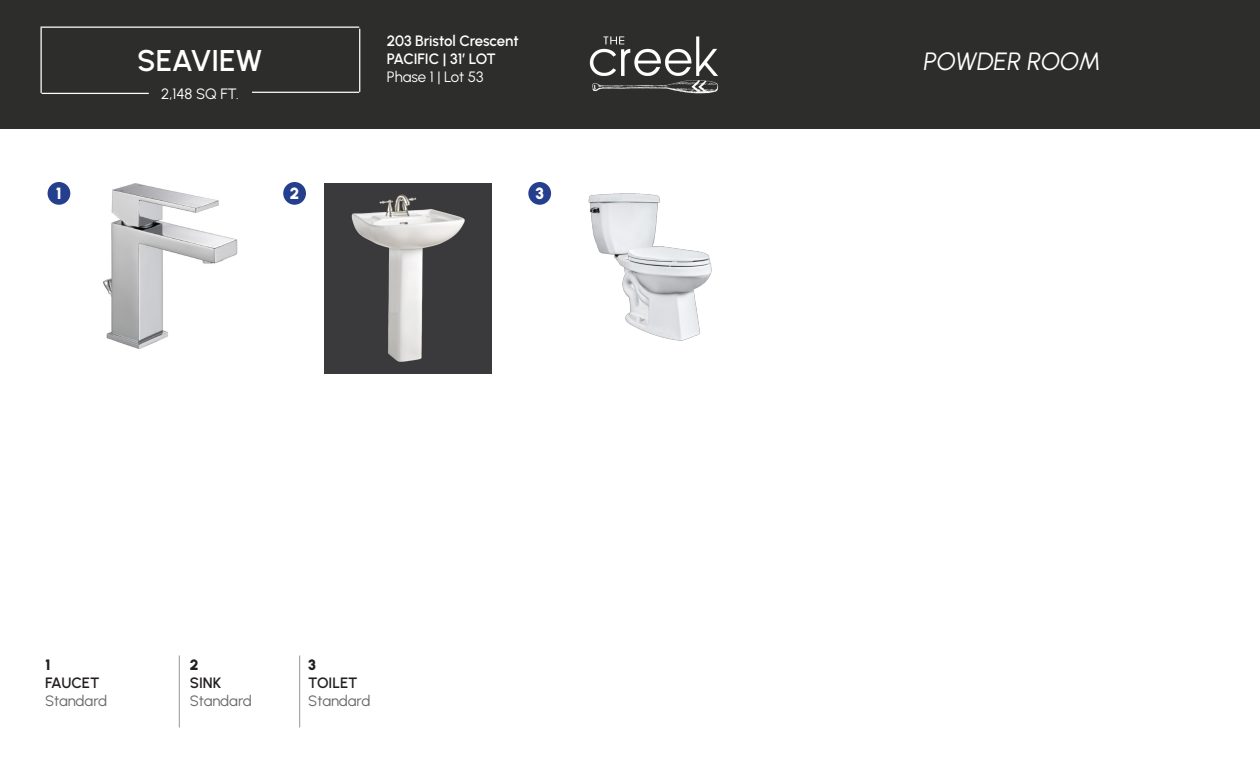
<style>
.page{position:relative;width:1260px;height:765px;background:#fff}
.page>*{position:absolute;margin:0;border:0;box-sizing:border-box;transform-origin:0 0}
.t1{font:600 30px "Urbanist";color:#fff}
.t2{font:italic 25px "Urbanist";color:#fff}
.t3{font:900 16.25px "Urbanist";color:#fff}
.t4{font:600 15px/18px "Urbanist";letter-spacing:-.01em;color:#fff}
.t5{font:15px "Urbanist";letter-spacing:-.005em;color:#67676a}
.t6{font:15px "Urbanist";color:#fff}
.t7{font:600 15px "Urbanist";color:#231f20}
.t8{font:900 15px "Urbanist";color:#231f20}
</style>
<div class="page">
<div style="left:0;top:0;width:1260px;height:129px;background:#2d2d2c"></div>
<img style="left:589px;top:36px;width:130px;height:58px">
<hr style="left:42px;top:93px;width:107px;height:1px;background:#fff">
<hr style="left:41px;top:28px;width:1px;height:65px;background:#fff">
<hr style="left:41px;top:27px;width:318px;height:1px;background:#fff">
<hr style="left:359px;top:29px;width:1px;height:63px;background:#fff">
<hr style="left:252px;top:92px;width:107px;height:1px;background:#fff">
<hr style="left:179px;top:656px;width:1px;height:72px;background:#2d272a">
<hr style="left:299px;top:656px;width:1px;height:72px;background:#2d272a">
<div style="left:48px;top:182px;width:22px;height:23px;background:#253f8e;border-radius:50%"></div>
<div style="left:283px;top:182px;width:23px;height:23px;background:#253f8e;border-radius:50%"></div>
<div style="left:528px;top:182px;width:23px;height:23px;background:#253f8e;border-radius:50%"></div>
<img style="left:588px;top:193px;width:124px;height:148px">
<img style="left:103px;top:184px;width:135px;height:164px">
<img style="left:325px;top:183px;width:167px;height:190px">
<h1 class="t1" style="left:137px;top:41px;width:127px">SEAVIEW</h1>
<p class="t6" style="left:161px;top:84px;width:79px">2,148 SQ FT.</p>
<p class="t4" style="left:387px;top:31px;width:133px">203 Bristol Crescent<br>PACIFIC | 31’ LOT</p>
<p class="t6" style="left:387px;top:67px;width:98px">Phase 1 | Lot 53</p>
<p class="t3" style="left:56px;top:182px;width:7px">1</p>
<p class="t3" style="left:290px;top:182px;width:11px">2</p>
<p class="t3" style="left:535px;top:182px;width:10px">3</p>
<p class="t8" style="left:45px;top:654px;width:7px">1</p>
<p class="t7" style="left:45px;top:672px;width:56px">FAUCET</p>
<p class="t5" style="left:45px;top:691px;width:64px">Standard</p>
<p class="t8" style="left:190px;top:654px;width:10px">2</p>
<p class="t7" style="left:190px;top:672px;width:33px">SINK</p>
<p class="t5" style="left:190px;top:691px;width:64px">Standard</p>
<p class="t8" style="left:308px;top:654px;width:9px">3</p>
<p class="t7" style="left:308px;top:672px;width:51px">TOILET</p>
<p class="t5" style="left:308px;top:691px;width:64px">Standard</p>
<p class="t2" style="left:924px;top:45px;width:179px">POWDER ROOM</p>
</div>
